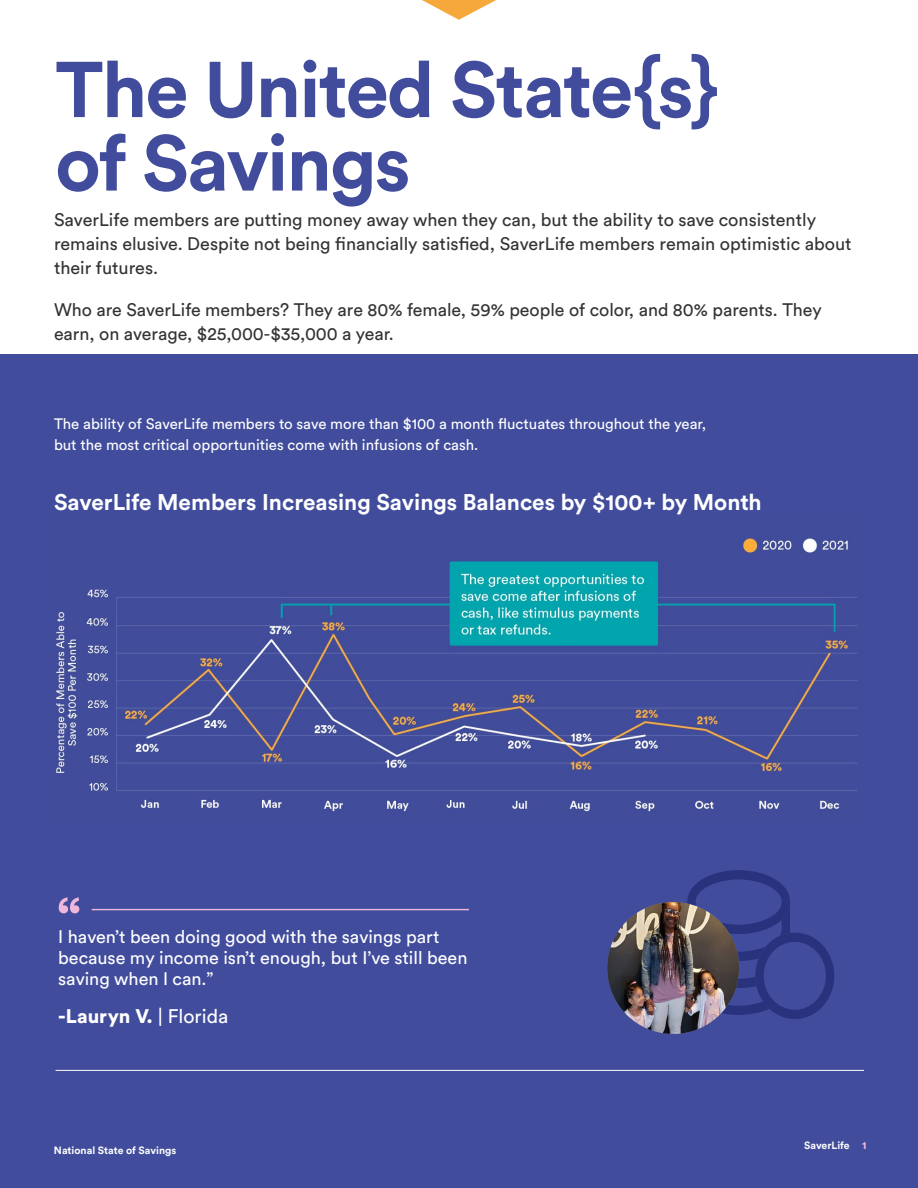
<style>
.page{position:relative;width:918px;height:1188px;background:#fff}
.page>*{position:absolute;margin:0;border:0;box-sizing:border-box;transform-origin:0 0}
.t1{font:700 78px/73.5px "Circular Std";letter-spacing:-.025em;color:#414d9c}
.t2{font:700 57.15px "Circular Std";color:#ecb7db}
.t3{font:700 22.5px "Circular Std";color:#fff}
.t4{font:900 19.5px "Circular Std";color:#fff}
.t5{font:18px/24px "Circular Std";color:#333}
.t6{font:18px/21px "Circular Std";color:#fff}
.t7{font:15px/21px "Circular Std";color:#fff}
.t8{font:700 10.5px "Circular Std";color:#fff}
.s1{font-weight:400}
.s2{font-weight:900;color:#ecb7db}
</style>
<div class="page">
<div style="left:0;top:354px;width:918px;height:834px;background:#414d9c"></div>
<svg style="left:422px;top:0;width:74px;height:20px"></svg>
<img style="left:56px;top:538px;width:802px;height:276px">
<svg style="left:687px;top:870px;width:147px;height:149px"></svg>
<hr style="left:92px;top:909px;width:377px;height:1px;background:#ecb7db">
<img style="left:607px;top:902px;width:132px;height:132px;border-radius:66px">
<hr style="left:56px;top:1070px;width:808px;height:1px;background:#fff">
<h1 class="t1" style="left:55px;top:51px;width:667px">The United State{s} of Savings</h1>
<p class="t5" style="left:54px;top:208px;width:799px">SaverLife members are putting money away when they can, but the ability to save consistently remains elusive. Despite not being financially satisfied, SaverLife members remain optimistic about their futures.</p>
<p class="t5" style="left:54px;top:298px;width:769px">Who are SaverLife members? They are 80% female, 59% people of color, and 80% parents. They earn, on average, $25,000-$35,000 a year.</p>
<p class="t7" style="left:54px;top:413px;width:654px">The ability of SaverLife members to save more than $100 a month fluctuates throughout the year, but the most critical opportunities come with infusions of cash.</p>
<p class="t3" style="left:54px;top:487px;width:709px">SaverLife Members Increasing Savings Balances by $100+ by Month</p>
<h2 class="t2" style="left:57px;top:881px;width:26px">“</h2>
<p class="t6" style="left:58px;top:926px;width:411px">I haven’t been doing good with the savings part because my income isn’t enough, but I’ve still been saving when I can.”</p>
<p class="t4" style="left:58px;top:1003px;width:172px">-Lauryn V. <span class="s1">| Florida</span></p>
<p class="t8" style="left:54px;top:1143px;width:124px">National State of Savings</p>
<p class="t8" style="left:804px;top:1139px;width:64px">SaverLife <span class="s2">1</span></p>
</div>
